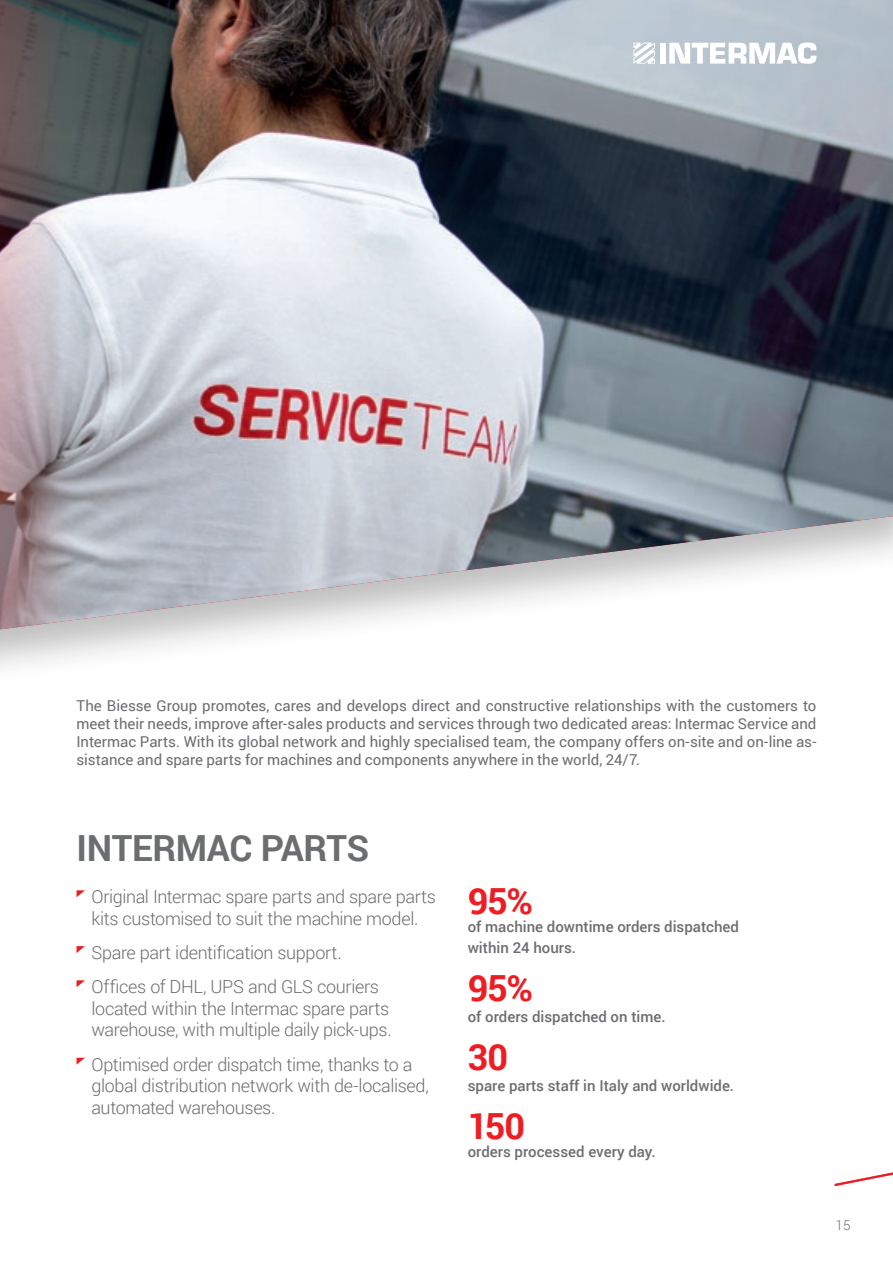
<style>
.page{position:relative;width:893px;height:1263px;background:#fff}
.page>*{position:absolute;margin:0;border:0;box-sizing:border-box;transform-origin:0 0}
.t1{font:700 36px "Roboto";letter-spacing:-.01em;color:#6c6d70}
.titolo_1__livello_th{font:700 36px "Roboto";letter-spacing:-.035em;color:#ee1d23}
.t2{font:300 18px/21.6px "Roboto";letter-spacing:-.02em;color:#6c6d70}
.t3{font:15px/18px "Roboto";color:#6c6d70;text-align:justify}
.titolo_1__livello_th-2{font:500 15px/21px "Roboto";color:#6c6d70}
.t4{font:300 13.5px "Roboto";color:#6c6d70}
</style>
<div class="page">
<svg style="left:0;top:630px;width:288px;height:37px"></svg>
<svg style="left:835px;top:1172px;width:58px;height:14px"></svg>
<img style="left:0;top:0;width:893px;height:630px">
<svg style="left:633px;top:43px;width:22px;height:21px"></svg>
<div style="left:660px;top:43px;width:6px;height:21px;background:#fff"></div>
<svg style="left:669px;top:43px;width:147px;height:21px"></svg>
<svg style="left:77px;top:890px;width:8px;height:7px"></svg>
<svg style="left:77px;top:946px;width:8px;height:7px"></svg>
<svg style="left:77px;top:980px;width:8px;height:7px"></svg>
<svg style="left:77px;top:1058px;width:8px;height:7px"></svg>
<p class="t3" style="left:77px;top:696px;width:741px">The Biesse Group promotes, cares and develops direct and constructive relationships with the customers to meet their needs, improve after-sales products and services through two dedicated areas: Intermac Service and Intermac Parts. With its global network and highly specialised team, the company offers on-site and on-line as&shy;sistance and spare parts for machines and components anywhere in the world, 24/7.</p>
<p class="t1" style="left:77px;top:822px;width:294px">INTERMAC PARTS</p>
<p class="t2" style="left:91px;top:885px;width:346px">Original Intermac spare parts and spare parts kits customised to suit the machine model.</p>
<p class="t2" style="left:91px;top:941px;width:252px">Spare part identification support.</p>
<p class="t2" style="left:91px;top:975px;width:302px">Offices of DHL, UPS and GLS couriers located within the Intermac spare parts warehouse, with multiple daily pick-ups.</p>
<p class="t2" style="left:91px;top:1053px;width:339px">Optimised order dispatch time, thanks to a global distribution network with de-localised, automated warehouses.</p>
<p class="titolo_1__livello_th" style="left:468px;top:876px;width:67px">95%</p>
<p class="titolo_1__livello_th-2" style="left:468px;top:916px;width:273px">of machine downtime orders dispatched within 24 hours.</p>
<p class="titolo_1__livello_th" style="left:468px;top:963px;width:67px">95%</p>
<p class="titolo_1__livello_th-2" style="left:468px;top:1006px;width:199px">of orders dispatched on time.</p>
<p class="titolo_1__livello_th" style="left:468px;top:1032px;width:42px">30</p>
<p class="titolo_1__livello_th-2" style="left:468px;top:1075px;width:268px">spare parts staff in Italy and worldwide.</p>
<p class="titolo_1__livello_th" style="left:468px;top:1101px;width:59px">150</p>
<p class="titolo_1__livello_th-2" style="left:468px;top:1141px;width:189px">orders processed every day.</p>
<p class="t4" style="left:836px;top:1215px;width:16px">15</p>
</div>
